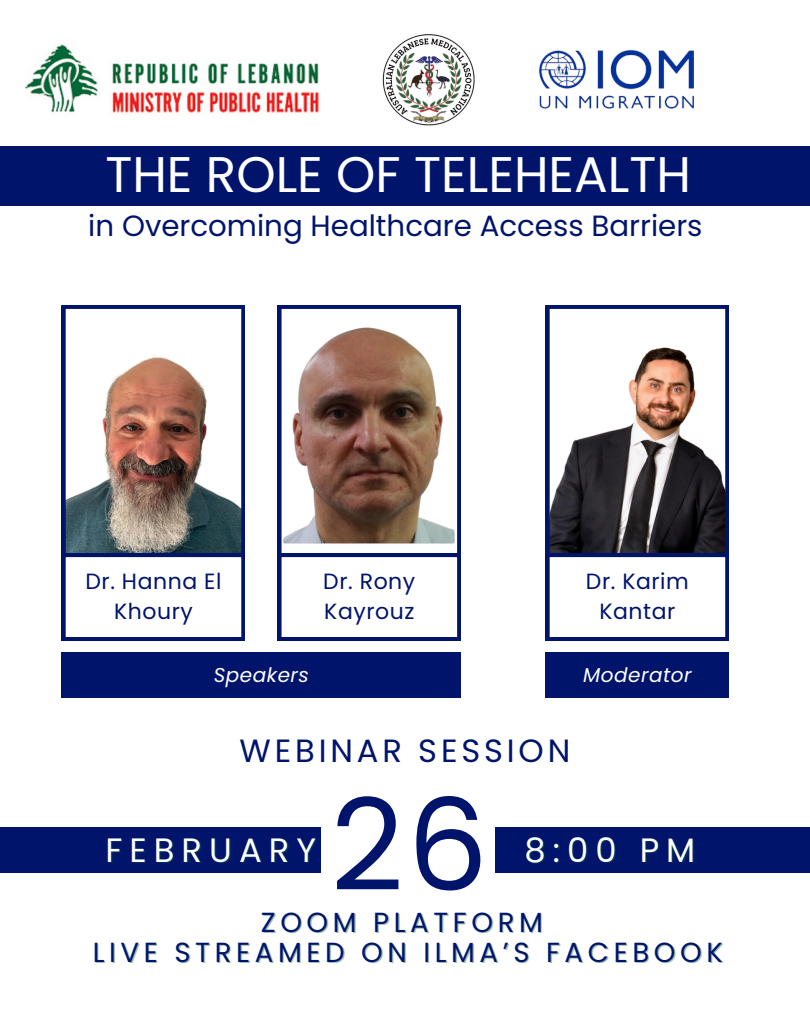
<style>
.page{position:relative;width:810px;height:1013px;background:#fff}
.page>*{position:absolute;margin:0;border:0;box-sizing:border-box;transform-origin:0 0}
.t1{font:127.6px "Poppins";color:#00146c}
.t2{font:50px "Poppins";color:#fff}
.t3{font:33.7px "Poppins";letter-spacing:.21em;color:#fff}
.t4{font:32.2px "Poppins";letter-spacing:.12em;color:#00146c}
.t5{font:29.3px "Poppins";color:#00146c}
.t6{font:27.6px "Poppins";letter-spacing:.165em;color:#00146c}
.t7{font:22px/30.8px "Poppins";letter-spacing:.025em;color:#00146c;text-align:center}
.t8{font:italic 20px "Poppins";letter-spacing:.025em;color:#fff}
</style>
<div class="page">
<div style="left:0;top:146px;width:810px;height:59px;background:#00146c"></div>
<img style="left:62px;top:305px;width:183px;height:248px">
<img style="left:538px;top:49px;width:156px;height:60px">
<svg style="left:546px;top:305px;width:183px;height:248px"></svg>
<div style="left:495px;top:827px;width:315px;height:46px;background:#00146c"></div>
<div style="left:0;top:827px;width:320px;height:46px;background:#00146c"></div>
<img style="left:25px;top:44px;width:294px;height:71px">
<svg style="left:62px;top:553px;width:183px;height:87px"></svg>
<svg style="left:278px;top:305px;width:183px;height:248px"></svg>
<svg style="left:278px;top:553px;width:183px;height:87px"></svg>
<svg style="left:546px;top:553px;width:183px;height:87px"></svg>
<img style="left:383px;top:34px;width:91px;height:92px">
<div style="left:62px;top:652px;width:399px;height:45px;background:#00146c"></div>
<div style="left:546px;top:652px;width:183px;height:45px;background:#00146c"></div>
<p class="t2" style="left:105px;top:140px;width:587px">THE ROLE OF TELEHEALTH</p>
<p class="t5" style="left:88px;top:205px;width:616px">in Overcoming Healthcare Access Barriers</p>
<p class="t7" style="left:85px;top:565px;width:137px">Dr. Hanna El<br>Khoury</p>
<p class="t7" style="left:323px;top:565px;width:94px;text-align:left">Dr. Rony<br>Kayrouz</p>
<p class="t7" style="left:586px;top:565px;width:104px">Dr. Karim<br>Kantar</p>
<h1 class="t8" style="left:214px;top:660px;width:97px">Speakers</h1>
<h4 class="t8" style="left:583px;top:660px;width:110px">Moderator</h4>
<p class="t4" style="left:240px;top:728px;width:332px">WEBINAR SESSION</p>
<h2 class="t3" style="left:105px;top:826px;width:212px">FEBRUARY</h2>
<p class="t1" style="left:331px;top:756px;width:159px">26</p>
<p class="t3" style="left:524px;top:826px;width:172px">8:00 PM</p>
<p class="t6" style="left:261px;top:903px;width:284px">ZOOM PLATFORM</p>
<p class="t6" style="left:93px;top:933px;width:632px">LIVE STREAMED ON ILMA’S FACEBOOK</p>
</div>
